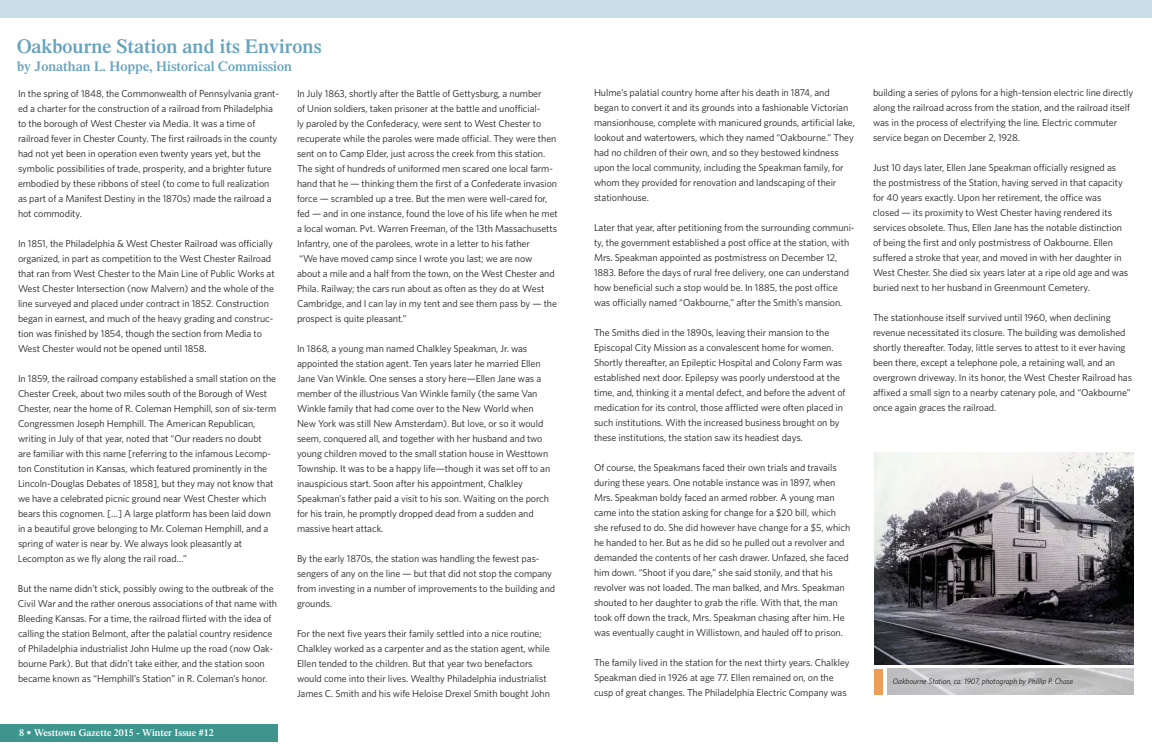
<style>
.page{position:relative;width:1152px;height:756px;background:#fff}
.page>*{position:absolute;margin:0;border:0;box-sizing:border-box;transform-origin:0 0}
.t1{font:600 20px "Times";color:#66a3bd}
.t2{font:600 14px "Times";color:#66a3bd}
.t3{font:10px/15px "Whitney";letter-spacing:-.005em;color:#231f20}
.t4{font:600 10px "Times";color:#fff}
.t5{font:italic 8px "Whitney";letter-spacing:-.005em;color:#231f20}
</style>
<div class="page">
<div style="left:0;top:724px;width:278px;height:18px;background:#3d958d"></div>
<div style="left:0;top:0;width:1152px;height:18px;background:#c9dee7"></div>
<img style="left:874px;top:453px;width:260px;height:212px">
<img style="left:887px;top:669px;width:247px;height:26px">
<div style="left:874px;top:669px;width:9px;height:26px;background:#ed9e56"></div>
<p class="t1" style="left:17px;top:34px;width:306px">Oakbourne Station and its Environs</p>
<p class="t2" style="left:17px;top:58px;width:276px">by Jonathan L. Hoppe, Historical Commission</p>
<p class="t3" style="left:18px;top:85px;width:262px">In the spring of 1848, the Commonwealth of Pennsylvania grant&shy;ed a charter for the construction of a railroad from Philadelphia to the borough of West Chester via Media. It was a time of railroad fever in Chester County. The first railroads in the county had not yet been in operation even twenty years yet, but the symbolic possibilities of trade, prosperity, and a brighter future embodied by these ribbons of steel (to come to full realization as part of a Manifest Destiny in the 1870s) made the railroad a hot commodity.</p>
<p class="t3" style="left:18px;top:235px;width:258px">In 1851, the Philadelphia &amp; West Chester Railroad was officially organized, in part as competition to the West Chester Railroad that ran from West Chester to the Main Line of Public Works at West Chester Intersection (now Malvern) and the whole of the line surveyed and placed under contract in 1852. Construction began in earnest, and much of the heavy grading and construc&shy;tion was finished by 1854, though the section from Media to West Chester would not be opened until 1858.</p>
<p class="t3" style="left:18px;top:370px;width:260px">In 1859, the railroad company established a small station on the Chester Creek, about two miles south of the Borough of West Chester, near the home of R. Coleman Hemphill, son of six-term Congressmen Joseph Hemphill. The American Republican, writing in July of that year, noted that “Our readers no doubt are familiar with this name [referring to the infamous Lecomp&shy;ton Constitution in Kansas, which featured prominently in the Lincoln-Douglas Debates of 1858], but they may not know that we have a celebrated picnic ground near West Chester which bears this cognomen. […] A large platform has been laid down in a beautiful grove belonging to Mr. Coleman Hemphill, and a spring of water is near by. We always look pleasantly at Lecompton as we fly along the rail road…”</p>
<p class="t3" style="left:18px;top:580px;width:261px">But the name didn’t stick, possibly owing to the outbreak of the Civil War and the rather onerous associations of that name with Bleeding Kansas. For a time, the railroad flirted with the idea of calling the station Belmont, after the palatial country residence of Philadelphia industrialist John Hulme up the road (now Oak&shy;bourne Park). But that didn’t take either, and the station soon became known as “Hemphill’s Station” in R. Coleman’s honor.</p>
<p class="t4" style="left:19px;top:727px;width:196px">8 • Westtown Gazette 2015 - Winter Issue #12</p>
<p class="t3" style="left:297px;top:85px;width:262px">In July 1863, shortly after the Battle of Gettysburg, a number<br>of Union soldiers, taken prisoner at the battle and unofficial-<br>ly paroled by the Confederacy, were sent to West Chester to recuperate while the paroles were made official. They were then sent on to Camp Elder, just across the creek from this station.<br>The sight of hundreds of uniformed men scared one local farm&shy;hand that he — thinking them the first of a Confederate invasion force — scrambled up a tree. But the men were well-cared for, fed — and in one instance, found the love of his life when he met a local woman. Pvt. Warren Freeman, of the 13th Massachusetts Infantry, one of the parolees, wrote in a letter to his father<br>“We have moved camp since I wrote you last; we are now<br>about a mile and a half from the town, on the West Chester and Phila. Railway; the cars run about as often as they do at West Cambridge, and I can lay in my tent and see them pass by — the prospect is quite pleasant.”</p>
<p class="t3" style="left:297px;top:340px;width:255px">In 1868, a young man named Chalkley Speakman, Jr. was appointed the station agent. Ten years later he married Ellen Jane Van Winkle. One senses a story here—Ellen Jane was a member of the illustrious Van Winkle family (the same Van Winkle family that had come over to the New World when New York was still New Amsterdam). But love, or so it would seem, conquered all, and together with her husband and two young children moved to the small station house in Westtown Township. It was to be a happy life—though it was set off to an inauspicious start. Soon after his appointment, Chalkley Speakman’s father paid a visit to his son. Waiting on the porch for his train, he promptly dropped dead from a sudden and massive heart attack.</p>
<p class="t3" style="left:297px;top:550px;width:260px">By the early 1870s, the station was handling the fewest pas&shy;sengers of any on the line — but that did not stop the company from investing in a number of improvements to the building and grounds.</p>
<p class="t3" style="left:297px;top:625px;width:254px">For the next five years their family settled into a nice routine; Chalkley worked as a carpenter and as the station agent, while Ellen tended to the children. But that year two benefactors would come into their lives. Wealthy Philadelphia industrialist James C. Smith and his wife Heloise Drexel Smith bought John</p>
<p class="t3" style="left:594px;top:85px;width:263px">Hulme’s palatial country home after his death in 1874, and began to convert it and its grounds into a fashionable Victorian mansionhouse, complete with manicured grounds, artificial lake, lookout and watertowers, which they named “Oakbourne.” They had no children of their own, and so they bestowed kindness upon the local community, including the Speakman family, for whom they provided for renovation and landscaping of their stationhouse.</p>
<p class="t3" style="left:594px;top:220px;width:262px">Later that year, after petitioning from the surrounding communi&shy;ty, the government established a post office at the station, with Mrs. Speakman appointed as postmistress on December 12, 1883. Before the days of rural free delivery, one can understand how beneficial such a stop would be. In 1885, the post office was officially named “Oakbourne,” after the Smith’s mansion.</p>
<p class="t3" style="left:594px;top:325px;width:253px">The Smiths died in the 1890s, leaving their mansion to the Episcopal City Mission as a convalescent home for women.<br>Shortly thereafter, an Epileptic Hospital and Colony Farm was established next door. Epilepsy was poorly understood at the time, and, thinking it a mental defect, and before the advent of medication for its control, those afflicted were often placed in such institutions. With the increased business brought on by these institutions, the station saw its headiest days.</p>
<p class="t3" style="left:594px;top:460px;width:258px">Of course, the Speakmans faced their own trials and travails during these years. One notable instance was in 1897, when Mrs. Speakman boldy faced an armed robber. A young man came into the station asking for change for a $20 bill, which she refused to do. She did however have change for a $5, which he handed to her. But as he did so he pulled out a revolver and demanded the contents of her cash drawer. Unfazed, she faced him down. “Shoot if you dare,” she said stonily, and that his revolver was not loaded. The man balked, and Mrs. Speakman shouted to her daughter to grab the rifle. With that, the man took off down the track, Mrs. Speakman chasing after him. He was eventually caught in Willistown, and hauled off to prison.</p>
<p class="t3" style="left:594px;top:655px;width:257px">The family lived in the station for the next thirty years. Chalkley<br>Speakman died in 1926 at age 77. Ellen remained on, on the cusp of great changes. The Philadelphia Electric Company was</p>
<p class="t3" style="left:873px;top:85px;width:262px">building a series of pylons for a high-tension electric line directly along the railroad across from the station, and the railroad itself was in the process of electrifying the line. Electric commuter service began on December 2, 1928.</p>
<p class="t3" style="left:873px;top:160px;width:257px">Just 10 days later, Ellen Jane Speakman officially resigned as the postmistress of the Station, having served in that capacity for 40 years exactly. Upon her retirement, the office was closed — its proximity to West Chester having rendered its services obsolete. Thus, Ellen Jane has the notable distinction of being the first and only postmistress of Oakbourne. Ellen suffered a stroke that year, and moved in with her daughter in West Chester. She died six years later at a ripe old age and was buried next to her husband in Greenmount Cemetery.</p>
<p class="t3" style="left:873px;top:310px;width:261px">The stationhouse itself survived until 1960, when declining revenue necessitated its closure. The building was demolished shortly thereafter. Today, little serves to attest to it ever having been there, except a telephone pole, a retaining wall, and an overgrown driveway. In its honor, the West Chester Railroad has affixed a small sign to a nearby catenary pole, and “Oakbourne” once again graces the railroad.</p>
<p class="t5" style="left:893px;top:676px;width:182px">Oakbourne Station, ca. 1907, photograph by Phillip P. Chase</p>
</div>
